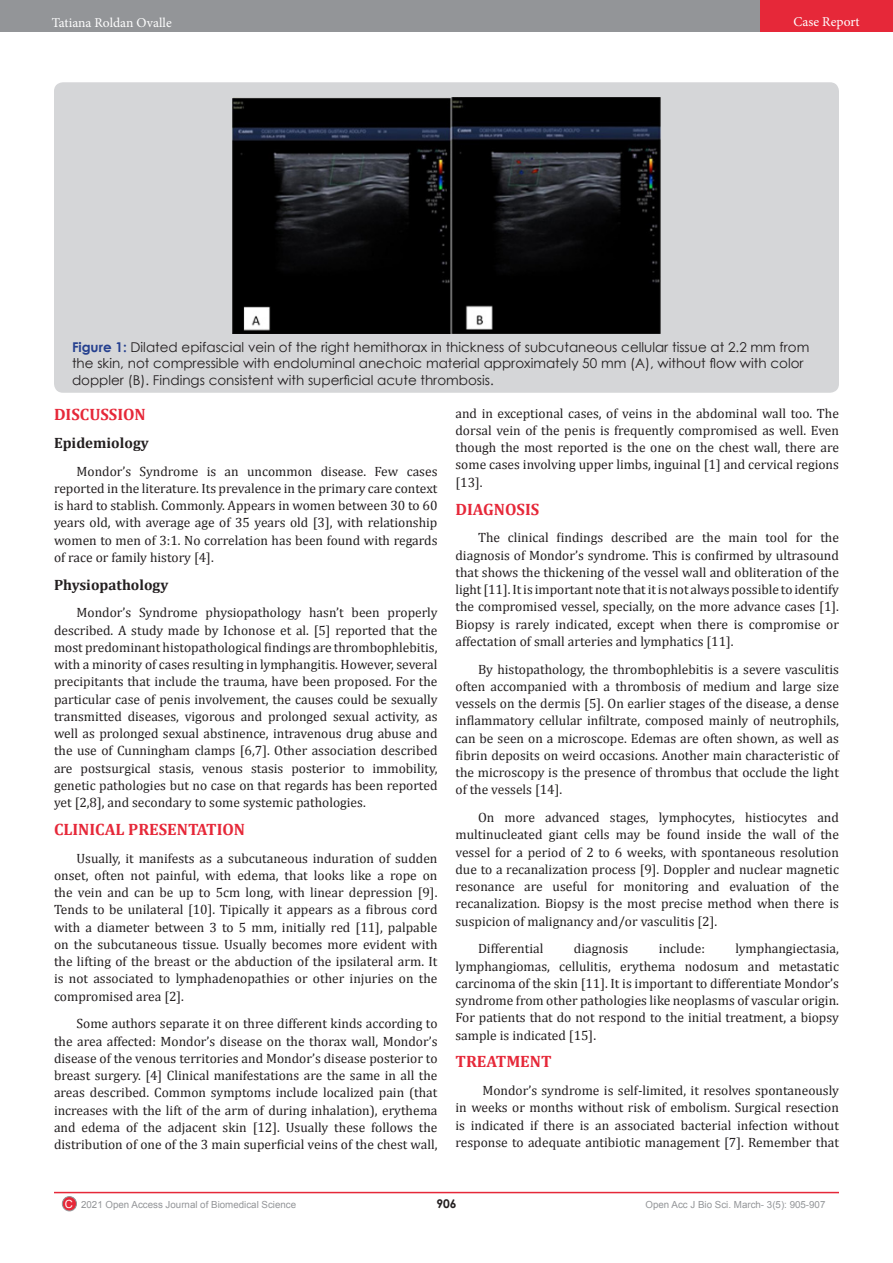
<style>
.page{position:relative;width:893px;height:1263px;background:#fff}
.page>*{position:absolute;margin:0;border:0;box-sizing:border-box;transform-origin:0 0}
.t1{font:700 16.5px "Cambria";color:#e62839}
.t2{font:700 15px "Cambria";color:#231f20}
.t3{font:13.5px/17.2px "Cambria";color:#231f20;text-align:justify}
.t4{font:13.5px/16.2px "Century Gothic";color:#231f20}
.t5{font:13.5px "Minion Pro";color:#fff}
.t6{font:700 12px "Century Gothic";color:#231f20}
.t7{font:9.75px "Arial";color:#939598}
.s1{font-weight:700;color:#25408f}
.s2{font-size:11.25px;color:#fff}
</style>
<div class="page">
<div style="left:0;top:0;width:760px;height:31px;background:#939598"></div>
<div style="left:62px;top:1196px;width:14px;height:15px;background:#e62839;border-radius:50%"></div>
<div style="left:62px;top:1196px;width:15px;height:15px;border:1px solid #939598;border-radius:50%"></div>
<hr style="left:54px;top:1192px;width:785px;height:1px;background:#e62839">
<div style="left:760px;top:0;width:133px;height:31px;background:#e62839"></div>
<div style="left:54px;top:82px;width:785px;height:311px;background:#d5d6d8;border-radius:9px"></div>
<img style="left:232px;top:97px;width:429px;height:236px">
<p class="t5" style="left:52px;top:13px;width:121px">Tatiana Roldan Ovalle</p>
<p class="t5" style="left:793px;top:13px;width:68px">Case Report</p>
<p class="t4" style="left:72px;top:339px;width:739px"><span class="s1">Figure 1:</span> Dilated epifascial vein of the right hemithorax in thickness of subcutaneous cellular tissue at 2.2 mm from the skin, not compressible with endoluminal anechoic material approximately 50 mm (A), without flow with color doppler (B). Findings consistent with superficial acute thrombosis.</p>
<p class="t1" style="left:54px;top:403px;width:93px">DISCUSSION</p>
<p class="t2" style="left:54px;top:432px;width:96px">Epidemiology</p>
<p class="t3" style="left:54px;top:462px;width:385px;text-indent:22px">Mondor’s Syndrome is an uncommon disease. Few cases reported in the literature. Its prevalence in the primary care context is hard to stablish. Commonly. Appears in women between 30 to 60 years old, with average age of 35 years old [3], with relationship women to men of 3:1. No correlation has been found with regards of race or family history [4].</p>
<p class="t2" style="left:54px;top:574px;width:116px">Physiopathology</p>
<p class="t3" style="left:54px;top:604px;width:385px;text-indent:22px">Mondor’s Syndrome physiopathology hasn’t been properly described. A study made by Ichonose et al. [5] reported that the most predominant histopathological findings are thrombophlebitis, with a minority of cases resulting in lymphangitis. However, several precipitants that include the trauma, have been proposed. For the particular case of penis involvement, the causes could be sexually transmitted diseases, vigorous and prolonged sexual activity, as well as prolonged sexual abstinence, intravenous drug abuse and the use of Cunningham clamps [6,7]. Other association described are postsurgical stasis, venous stasis posterior to immobility, genetic pathologies but no case on that regards has been reported yet [2,8], and secondary to some systemic pathologies.</p>
<p class="t1" style="left:54px;top:817px;width:193px">CLINICAL PRESENTATION</p>
<p class="t3" style="left:54px;top:849px;width:385px;text-indent:22px">Usually, it manifests as a subcutaneous induration of sudden onset, often not painful, with edema, that looks like a rope on the vein and can be up to 5cm long, with linear depression [9].<br>Tends to be unilateral [10]. Tipically it appears as a fibrous cord with a diameter between 3 to 5 mm, initially red [11], palpable on the subcutaneous tissue. Usually becomes more evident with the lifting of the breast or the abduction of the ipsilateral arm. It is not associated to lymphadenopathies or other injuries on the compromised area [2].</p>
<p class="t3" style="left:54px;top:1015px;width:385px;text-indent:22px">Some authors separate it on three different kinds according to the area affected: Mondor’s disease on the thorax wall, Mondor’s disease of the venous territories and Mondor’s disease posterior to breast surgery. [4] Clinical manifestations are the same in all the areas described. Common symptoms include localized pain (that increases with the lift of the arm of during inhalation), erythema and edema of the adjacent skin [12]. Usually these follows the distribution of one of the 3 main superficial veins of the chest wall,</p>
<p class="t3" style="left:455px;top:404px;width:385px">and in exceptional cases, of veins in the abdominal wall too. The dorsal vein of the penis is frequently compromised as well. Even though the most reported is the one on the chest wall, there are some cases involving upper limbs, inguinal [1] and cervical regions [13].</p>
<p class="t1" style="left:455px;top:497px;width:85px">DIAGNOSIS</p>
<p class="t3" style="left:455px;top:529px;width:385px;text-indent:22px">The clinical findings described are the main tool for the diagnosis of Mondor’s syndrome. This is confirmed by ultrasound that shows the thickening of the vessel wall and obliteration of the light [11]. It is important note that it is not always possible to identify the compromised vessel, specially, on the more advance cases [1].<br>Biopsy is rarely indicated, except when there is compromise or affectation of small arteries and lymphatics [11].</p>
<p class="t3" style="left:455px;top:660px;width:385px;text-indent:22px">By histopathology, the thrombophlebitis is a severe vasculitis often accompanied with a thrombosis of medium and large size vessels on the dermis [5]. On earlier stages of the disease, a dense inflammatory cellular infiltrate, composed mainly of neutrophils, can be seen on a microscope. Edemas are often shown, as well as fibrin deposits on weird occasions. Another main characteristic of the microscopy is the presence of thrombus that occlude the light of the vessels [14].</p>
<p class="t3" style="left:455px;top:809px;width:385px;text-indent:22px">On more advanced stages, lymphocytes, histiocytes and multinucleated giant cells may be found inside the wall of the vessel for a period of 2 to 6 weeks, with spontaneous resolution due to a recanalization process [9]. Doppler and nuclear magnetic resonance are useful for monitoring and evaluation of the recanalization. Biopsy is the most precise method when there is suspicion of malignancy and/or vasculitis [2].</p>
<p class="t3" style="left:478px;top:940px;width:67px">Differential</p>
<p class="t3" style="left:574px;top:940px;width:56px">diagnosis</p>
<p class="t3" style="left:659px;top:940px;width:47px">include:</p>
<p class="t3" style="left:455px;top:940px;width:385px;text-indent:280px">lymphangiectasia, lymphangiomas, cellulitis, erythema nodosum and metastatic carcinoma of the skin [11]. It is important to differentiate Mondor’s syndrome from other pathologies like neoplasms of vascular origin.<br>For patients that do not respond to the initial treatment, a biopsy sample is indicated [15].</p>
<p class="t1" style="left:455px;top:1050px;width:98px">TREATMENT</p>
<p class="t3" style="left:455px;top:1082px;width:385px;text-indent:27px">Mondor’s syndrome is self-limited, it resolves spontaneously in weeks or months without risk of embolism. Surgical resection is indicated if there is an associated bacterial infection without response to adequate antibiotic management [7]. Remember that</p>
<p class="t6" style="left:436px;top:1194px;width:22px">906</p>
<p class="t7" style="left:65px;top:1198px;width:233px"><span class="s2">C</span> 2021 Open Access Journal of Biomedical Science</p>
<p class="t7" style="left:646px;top:1198px;width:181px">Open Acc J Bio Sci. March- 3(5): 905-907</p>
</div>
